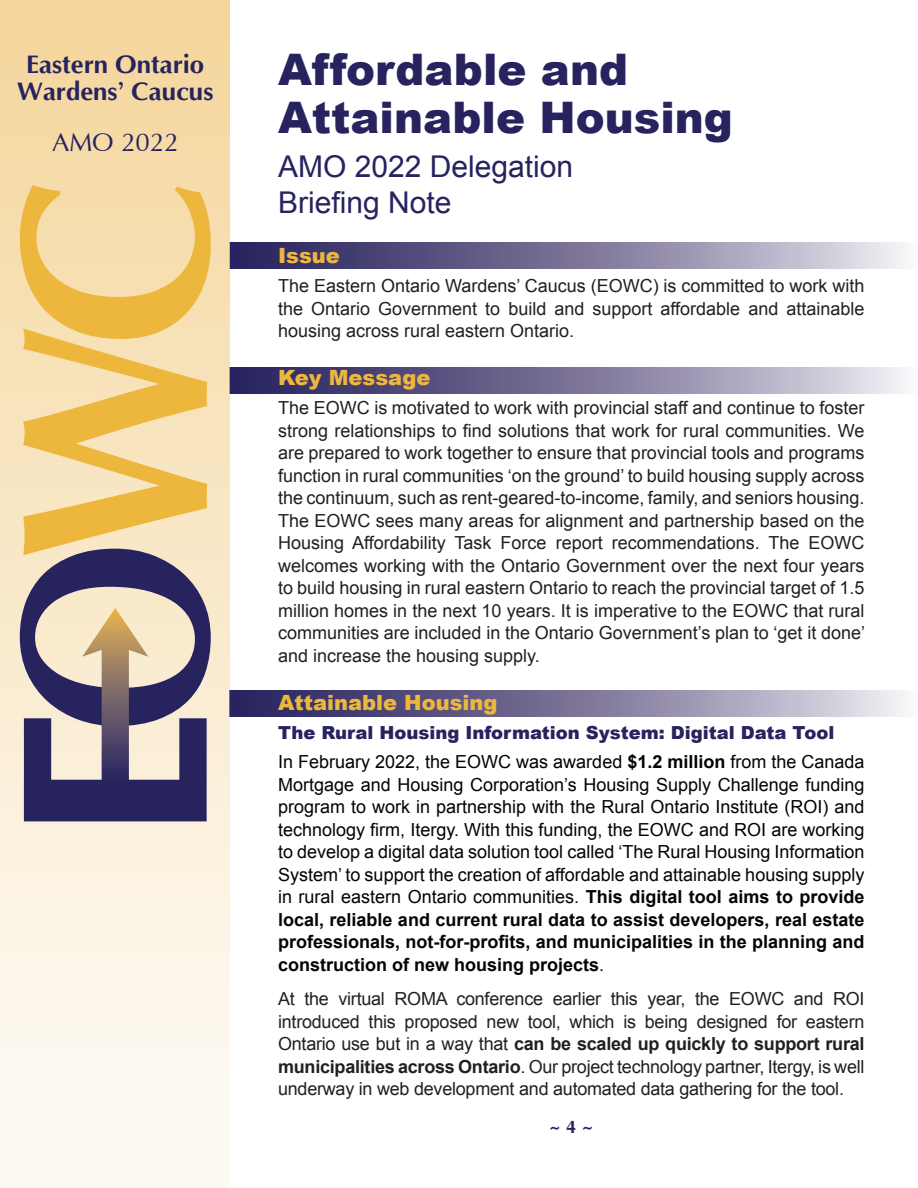
<style>
.page{position:relative;width:918px;height:1188px;background:#fff}
.page>*{position:absolute;margin:0;border:0;box-sizing:border-box;transform-origin:0 0}
.t1{font:900 43.5px/48px "Arial";color:#26235f}
.t2{font:30px/36px "Arial";color:#26235f}
.t3{font:700 25.8px/27px "Optima";color:#26235f;text-align:center}
.t4{font:25.8px "Optima";color:#26235f}
.t5{font:900 21px "Arial";color:#edb73e}
.t6{font:18px/22.5px "Arial";color:#231f20;text-align:justify}
.t7{font:18px/22.5px "Arial";color:#040503;text-align:justify}
.t8{font:900 18px/29.2px "Arial";color:#26235f}
.t9{font:700 18px "Optima";color:#26235f}
.s1{font-family:"American Typewriter";font-weight:400}
.s2{font-weight:400;color:#040503}
.s3{font-weight:700;color:#040503}
.s4{font-weight:700}
</style>
<div class="page">
<svg style="left:230px;top:243px;width:674px;height:25px;background:#7f799d"></svg>
<svg style="left:230px;top:367px;width:674px;height:26px;background:#7f799d"></svg>
<svg style="left:230px;top:691px;width:674px;height:26px;background:#7f799d"></svg>
<div style="left:0;top:0;width:230px;height:1188px;background:linear-gradient(to bottom,#f5d69c,#fefcfa)"></div>
<svg style="left:20px;top:185px;width:191px;height:636px;background:#c7af8c"></svg>
<h3 class="t3" style="left:17px;top:52px;width:198px">Eastern Ontario<br>Wardens<span class="s1">’</span> Caucus</h3>
<h3 class="t4" style="left:52px;top:129px;width:128px">AMO 2022</h3>
<h1 class="t1" style="left:278px;top:44px;width:456px">Affordable and<br>Attainable Housing</h1>
<h2 class="t2" style="left:278px;top:148px;width:297px">AMO 2022 Delegation<br>Briefing Note</h2>
<p class="t5" style="left:278px;top:240px;width:63px">Issue</p>
<p class="t6" style="left:278px;top:275px;width:588px">The Eastern Ontario Wardens’ Caucus (EOWC) is committed to work with the Ontario Government to build and support affordable and attainable housing across rural eastern Ontario.</p>
<p class="t5" style="left:278px;top:362px;width:154px">Key Message</p>
<p class="t6" style="left:278px;top:397px;width:589px">The EOWC is motivated to work with provincial staff and continue to foster strong relationships to find solutions that work for rural communities. We are prepared to work together to ensure that provincial tools and programs function in rural communities ‘on the ground’ to build housing supply across the continuum, such as rent-geared-to-income, family, and seniors housing.<br>The EOWC sees many areas for alignment and partnership based on the Housing Affordability Task Force report recommendations. The EOWC welcomes working with the Ontario Government over the next four years to build housing in rural eastern Ontario to reach the provincial target of 1.5 million homes in the next 10 years. It is imperative to the EOWC that rural communities are included in the Ontario Government’s plan to ‘get it done’ and increase the housing supply.</p>
<p class="t5" style="left:278px;top:687px;width:221px">Attainable Housing</p>
<p class="t8" style="left:278px;top:718px;width:588px">The Rural Housing Information System: Digital Data Tool<br><span class="s2">In February 2022, the EOWC was awarded</span> <span class="s3">$1.2 million</span> <span class="s2">from the Canada</span></p>
<p class="t7" style="left:278px;top:774px;width:588px">Mortgage and Housing Corporation’s Housing Supply Challenge funding program to work in partnership with the Rural Ontario Institute (ROI) and technology firm, Itergy. With this funding, the EOWC and ROI are working to develop a digital data solution tool called ‘The Rural Housing Information System’ to support the creation of affordable and attainable housing supply in rural eastern Ontario communities. <span class="s4">This digital tool aims to provide local, reliable and current rural data to assist developers, real estate professionals, not-for-profits, and municipalities in the planning and construction of new housing projects</span>.</p>
<p class="t6" style="left:278px;top:988px;width:588px">At the virtual ROMA conference earlier this year, the EOWC and ROI introduced this proposed new tool, which is being designed for eastern Ontario use but in a way that <span class="s4">can be scaled up quickly to support rural municipalities across Ontario</span>. Our project technology partner, Itergy, is well underway in web development and automated data gathering for the tool.</p>
<p class="t9" style="left:550px;top:1117px;width:45px">~ 4 ~</p>
</div>
